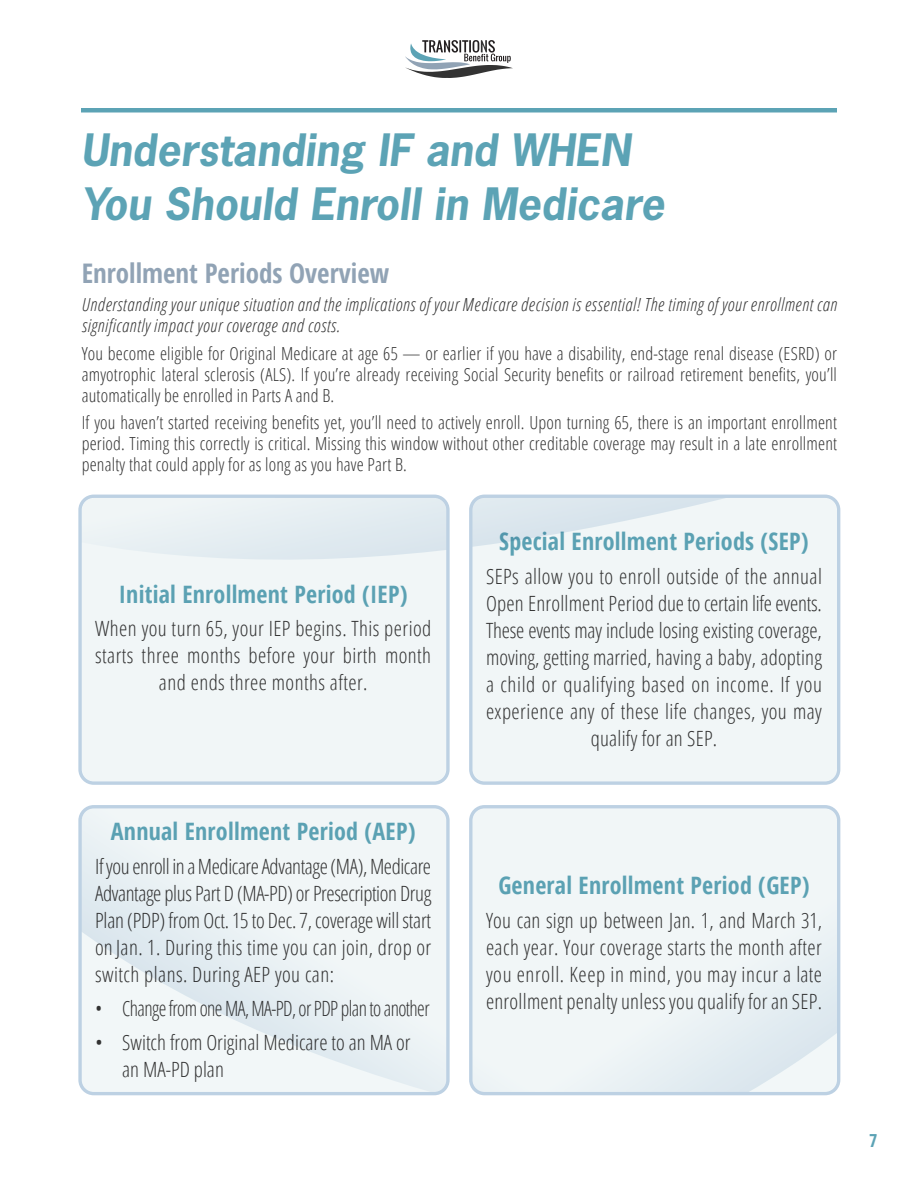
<style>
.page{position:relative;width:918px;height:1188px;background:#fff}
.page>*{position:absolute;margin:0;border:0;box-sizing:border-box;transform-origin:0 0}
.t1{font:italic 700 42px "News Gothic Std";color:#5ca3b5}
.t2{font:700 condensed 27px "Open Sans";color:#91a3b5}
.t3{font:700 condensed 24px "Open Sans";letter-spacing:.01em;color:#5ca3b5}
.t4{font:300 condensed 21px/27px "Open Sans";letter-spacing:.01em;color:#333;text-align:justify}
.t5{font:300 condensed 21px "Open Sans";letter-spacing:-.03em;color:#333;scale:.93 1}
.t6{font:300 condensed 18px/21px "Open Sans";letter-spacing:.01em;color:#333;text-align:justify}
.t7{font:italic 300 condensed 18px/21px "Open Sans";letter-spacing:.03em;color:#333}
.t8{font:700 condensed 18px "Open Sans";color:#5ca3b5}
</style>
<div class="page">
<div style="left:78px;top:805px;width:372px;height:290px;border:3px solid #bdd1e3;border-radius:14px"></div>
<div style="left:78px;top:495px;width:372px;height:290px;border:3px solid #bdd1e3;border-radius:14px"></div>
<hr style="left:81px;top:108px;width:756px;height:4px;background:#5ca3b5">
<svg style="left:405px;top:40px;width:108px;height:38px"></svg>
<svg style="left:82px;top:571px;width:755px;height:521px;fill:#f1f6f7"></svg>
<svg style="left:82px;top:498px;width:755px;height:73px;fill:#f0f5f6"></svg>
<p class="t1" style="left:81px;top:122px;width:551px">Understanding IF and WHEN</p>
<p class="t1" style="left:81px;top:176px;width:585px">You Should Enroll in Medicare</p>
<p class="t2" style="left:82px;top:254px;width:309px">Enrollment Periods Overview</p>
<p class="t7" style="left:82px;top:293px;width:757px">Understanding your unique situation and the implications of your Medicare decision is essential! The timing of your enrollment can significantly impact your coverage and costs.</p>
<p class="t6" style="left:82px;top:342px;width:757px">You become eligible for Original Medicare at age 65 — or earlier if you have a disability, end-stage renal disease (ESRD) or amyotrophic lateral sclerosis (ALS). If you’re already receiving Social Security benefits or railroad retirement benefits, you’ll automatically be enrolled in Parts A and B.</p>
<p class="t6" style="left:82px;top:412px;width:757px">If you haven’t started receiving benefits yet, you’ll need to actively enroll. Upon turning 65, there is an important enrollment period. Timing this correctly is critical. Missing this window without other creditable coverage may result in a late enrollment penalty that could apply for as long as you have Part B.</p>
<p class="t3" style="left:119px;top:577px;width:290px">Initial Enrollment Period (IEP)</p>
<p class="t4" style="left:95px;top:614px;width:338px;text-align:center">When you turn 65, your IEP begins. This period starts three months before your birth month and ends three months after.</p>
<p class="t3" style="left:111px;top:815px;width:306px">Annual Enrollment Period (AEP)</p>
<p class="t4" style="left:95px;top:852px;width:338px">If you enroll in a Medicare Advantage (MA), Medicare Advantage plus Part D (MA-PD) or Presecription Drug Plan (PDP) from Oct. 15 to Dec. 7, coverage will start on Jan. 1. During this time you can join, drop or switch plans. During AEP you can:</p>
<p class="t5" style="left:95px;top:994px;width:361px">• Change from one MA, MA-PD, or PDP plan to another</p>
<p class="t4" style="left:122px;top:1028px;width:290px;text-indent:-27px">• Switch from Original Medicare to an MA or an MA-PD plan</p>
<p class="t3" style="left:499px;top:525px;width:311px">Special Enrollment Periods (SEP)</p>
<p class="t4" style="left:486px;top:562px;width:338px;text-align:center">SEPs allow you to enroll outside of the annual Open Enrollment Period due to certain life events.<br>These events may include losing existing coverage, moving, getting married, having a baby, adopting a child or qualifying based on income. If you experience any of these life changes, you may qualify for an SEP.</p>
<p class="t3" style="left:498px;top:869px;width:313px">General Enrollment Period (GEP)</p>
<p class="t4" style="left:486px;top:906px;width:338px">You can sign up between Jan. 1, and March 31, each year. Your coverage starts the month after you enroll. Keep in mind, you may incur a late enrollment penalty unless you qualify for an SEP.</p>
<p class="t8" style="left:869px;top:1128px;width:10px">7</p>
</div>
